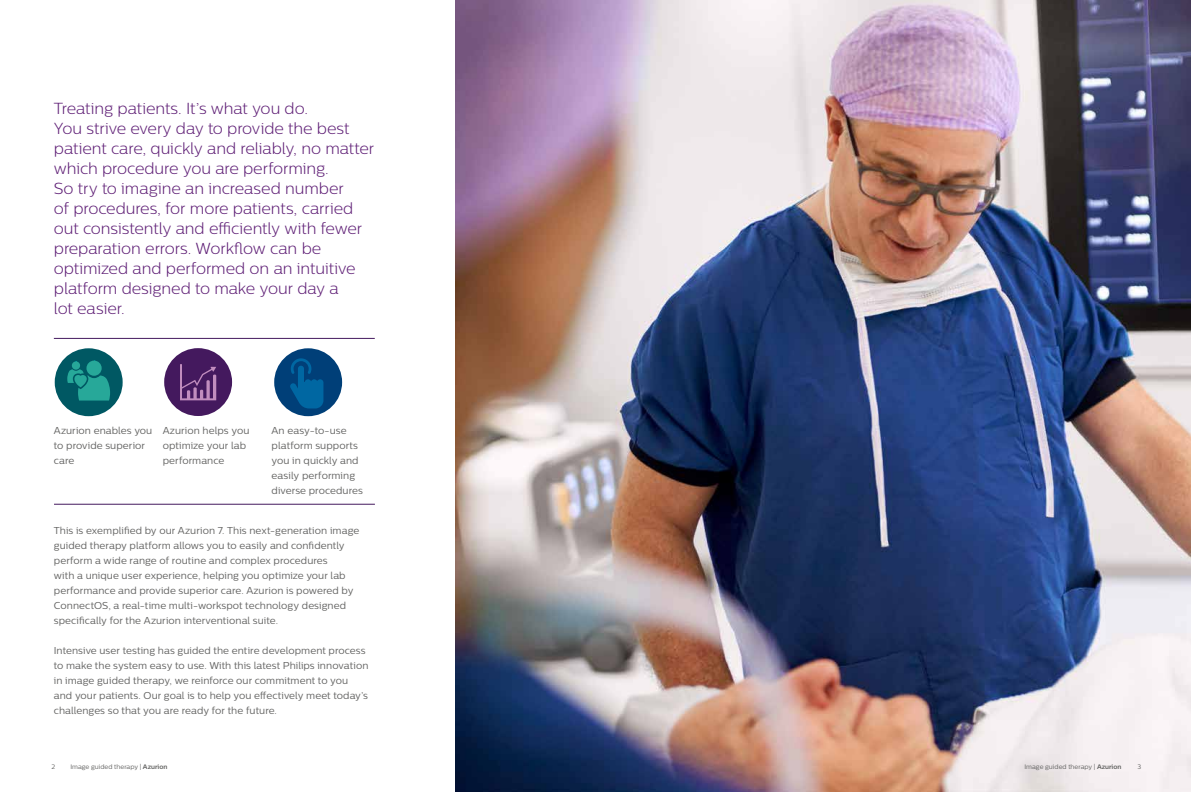
<style>
.page{position:relative;width:1191px;height:792px;background:#fff}
.page>*{position:absolute;margin:0;border:0;box-sizing:border-box;transform-origin:0 0}
.t1{font:300 16px/20px "Centrale Sans";letter-spacing:-.005em;color:#5f1f76}
.t2{font:10px/15px "Centrale Sans";letter-spacing:.005em;color:#636362}
.t3{font:6.5px "Centrale Sans";color:#636362}
.s1{font-weight:700}
</style>
<div class="page">
<div style="left:55px;top:348px;width:68px;height:68px;background:#005863;border-radius:50%"></div>
<div style="left:86px;top:361px;width:16px;height:15px;background:#27a899;border-radius:50%"></div>
<div style="left:72px;top:361px;width:8px;height:9px;background:#27a899;border-radius:50%"></div>
<svg style="left:67px;top:369px;width:43px;height:32px"></svg>
<div style="left:164px;top:348px;width:68px;height:68px;background:#44195e;border-radius:50%"></div>
<svg style="left:180px;top:364px;width:36px;height:36px"></svg>
<div style="left:274px;top:348px;width:68px;height:68px;background:#003f78;border-radius:50%"></div>
<svg style="left:290px;top:358px;width:33px;height:50px"></svg>
<img style="left:455px;top:0;width:736px;height:792px">
<hr style="left:54px;top:338px;width:321px;height:1px;background:#44195e">
<hr style="left:54px;top:504px;width:321px;height:1px;background:#44195e">
<p class="t1" style="left:54px;top:98px;width:322px">Treating patients. It’s what you do.<br>You strive every day to provide the best patient care, quickly and reliably, no matter which procedure you are performing.<br>So try to imagine an increased number<br>of procedures, for more patients, carried out consistently and efficiently with fewer preparation errors. Workflow can be optimized and performed on an intuitive platform designed to make your day a<br>lot easier.</p>
<p class="t2" style="left:54px;top:423px;width:100px">Azurion enables you to provide superior care</p>
<p class="t2" style="left:163px;top:423px;width:88px">Azurion helps you optimize your lab performance</p>
<p class="t2" style="left:271px;top:423px;width:93px">An easy-to-use platform supports you in quickly and easily performing diverse procedures</p>
<p class="t2" style="left:54px;top:523px;width:307px">This is exemplified by our Azurion 7. This next-generation image guided therapy platform allows you to easily and confidently perform a wide range of routine and complex procedures<br>with a unique user experience, helping you optimize your lab performance and provide superior care. Azurion is powered by ConnectOS, a real-time multi-workspot technology designed specifically for the Azurion interventional suite.</p>
<p class="t2" style="left:54px;top:643px;width:316px">Intensive user testing has guided the entire development process to make the system easy to use. With this latest Philips innovation in image guided therapy, we reinforce our commitment to you and your patients. Our goal is to help you effectively meet today’s challenges so that you are ready for the future.</p>
<p class="t3" style="left:52px;top:763px;width:5px">2</p>
<p class="t3" style="left:70px;top:763px;width:99px">Image guided therapy | <span class="s1">Azurion</span></p>
<p class="t3" style="left:1024px;top:763px;width:99px">Image guided therapy | <span class="s1">Azurion</span></p>
<p class="t3" style="left:1137px;top:763px;width:5px">3</p>
</div>
